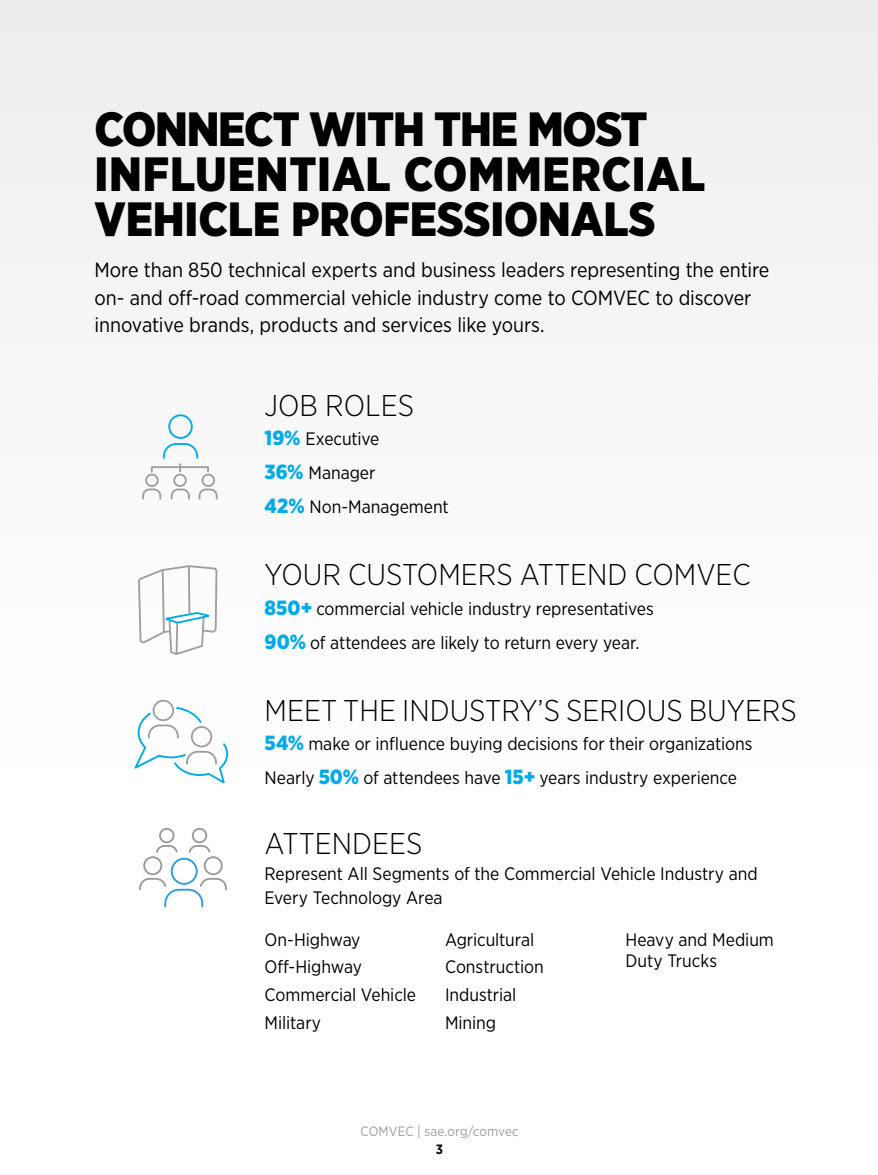
<style>
.page{position:relative;width:878px;height:1175px;background:#fff}
.page>*{position:absolute;margin:0;border:0;box-sizing:border-box;transform-origin:0 0}
.t1{font:900 48px/45px "Gotham Narrow";letter-spacing:-.005em;color:#000}
.t2{font:300 30px "Gotham Narrow";color:#000}
.t3{font:20.4px/27.3px "Gotham Narrow";letter-spacing:-.005em;color:#000}
.t4{font:18px/27.8px "Gotham Narrow";letter-spacing:-.005em;color:#000}
.t5{font:13.5px "Gotham Narrow";letter-spacing:.01em;color:#9d9fa2}
.t6{font:700 13.5px "Gotham Narrow";color:#000}
.s1{font-weight:900;font-size:20.4px;color:#00aae7}
</style>
<div class="page">
<div style="left:0;top:0;width:878px;height:770px;background:#f6f6f7"></div>
<svg style="left:142px;top:414px;width:76px;height:86px"></svg>
<svg style="left:134px;top:699px;width:94px;height:85px"></svg>
<svg style="left:138px;top:565px;width:80px;height:90px"></svg>
<svg style="left:139px;top:827px;width:88px;height:81px"></svg>
<h1 class="t1" style="left:94px;top:106px;width:612px">CONNECT WITH THE MOST<br>INFLUENTIAL COMMERCIAL<br>VEHICLE PROFESSIONALS</h1>
<p class="t3" style="left:94px;top:256px;width:676px">More than 850 technical experts and business leaders representing the entire on- and off-road commercial vehicle industry come to COMVEC to discover innovative brands, products and services like yours.</p>
<h2 class="t2" style="left:264px;top:387px;width:151px">JOB ROLES</h2>
<p class="t4" style="left:264px;top:421px;width:186px;line-height:34px"><span class="s1">19%</span> Executive<br><span class="s1">36%</span> Manager<br><span class="s1">42%</span> Non-Management</p>
<h2 class="t2" style="left:264px;top:556px;width:487px">YOUR CUSTOMERS ATTEND COMVEC</h2>
<p class="t4" style="left:264px;top:591px;width:391px;line-height:34px"><span class="s1">850+</span> commercial vehicle industry representatives<br><span class="s1">90%</span> of attendees are likely to return every year.</p>
<h2 class="t2" style="left:264px;top:691px;width:534px">MEET THE INDUSTRY’S SERIOUS BUYERS</h2>
<p class="t4" style="left:264px;top:726px;width:489px;line-height:34px"><span class="s1">54%</span> make or influence buying decisions for their organizations<br>Nearly <span class="s1">50%</span> of attendees have <span class="s1">15+</span> years industry experience</p>
<h2 class="t2" style="left:264px;top:825px;width:159px">ATTENDEES</h2>
<p class="t4" style="left:264px;top:861px;width:494px;line-height:24px">Represent All Segments of the Commercial Vehicle Industry and<br>Every Technology Area</p>
<p class="t4" style="left:264px;top:925px;width:153px">On-Highway<br>Off-Highway<br>Commercial Vehicle<br>Military</p>
<p class="t4" style="left:445px;top:925px;width:100px">Agricultural<br>Construction<br>Industrial<br>Mining</p>
<p class="t4" style="left:625px;top:928px;width:150px;line-height:21px">Heavy and Medium<br>Duty Trucks</p>
<p class="t5" style="left:360px;top:1122px;width:159px">COMVEC | sae.org/comvec</p>
<p class="t6" style="left:436px;top:1140px;width:9px">3</p>
</div>
